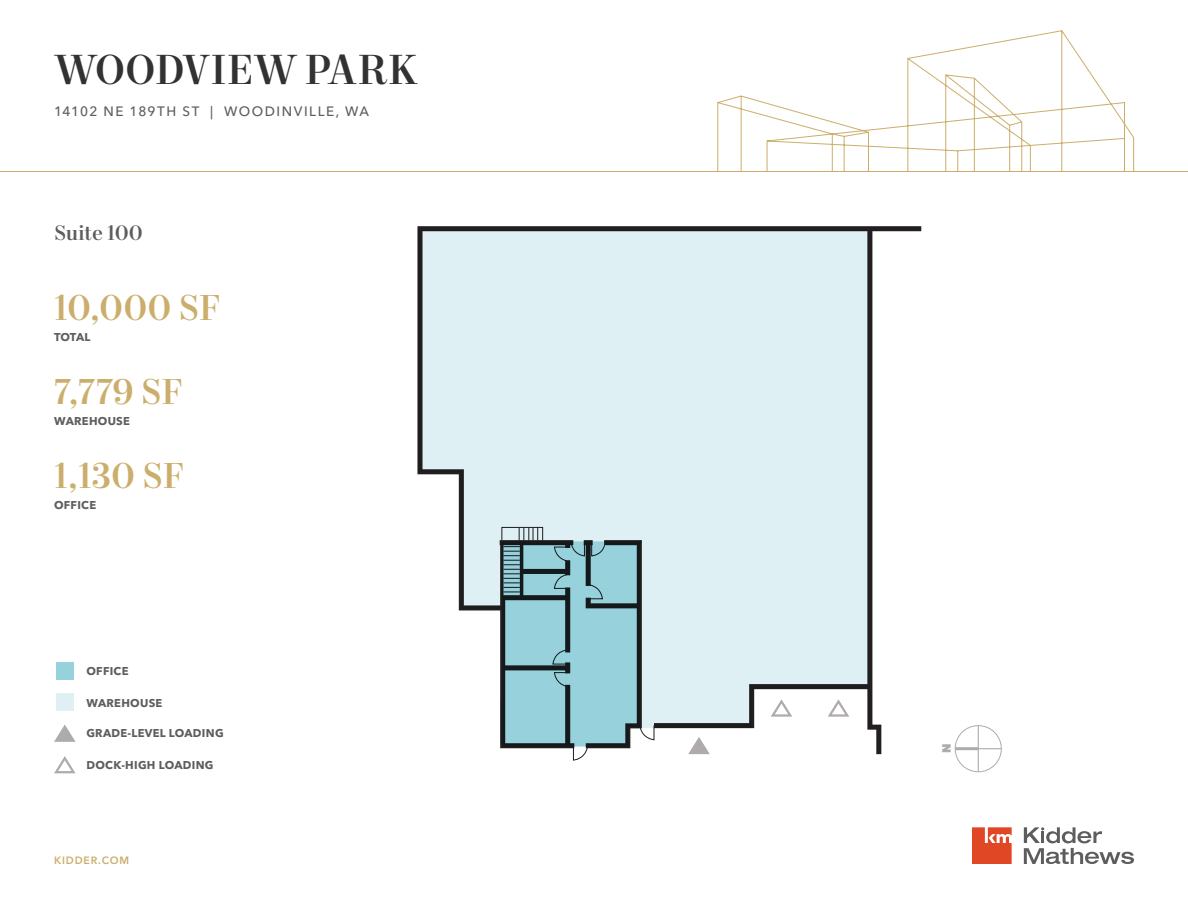
<style>
.page{position:relative;width:1188px;height:918px;background:#fff}
.page>*{position:absolute;margin:0;border:0;box-sizing:border-box;transform-origin:0 0}
.t1{font:500 42px "Mort Modern 09";letter-spacing:-.005em;color:#313234}
.Stat_Data_-_Gold{font:500 36px "Mort Modern 09";letter-spacing:-.015em;color:#cbae6b}
.Title_Case_Title_-_A{font:500 21px "Mort Modern 09";letter-spacing:-.005em;color:#5e5d5d}
.t2{font:500 13.5px "Avenir Next LT Pro";letter-spacing:.115em;color:#5e5d5d}
.t3{font:800 12px "Avenir Next LT Pro";color:#aeabab}
.Stat_Label{font:700 11.25px "Avenir Next LT Pro";letter-spacing:.025em;color:#5e5d5d}
.t4{font:600 10.5px "Avenir Next LT Pro";letter-spacing:.08em;color:#cbae6b}
</style>
<div class="page">
<svg style="left:717px;top:30px;width:417px;height:141px"></svg>
<svg style="left:417px;top:226px;width:504px;height:528px"></svg>
<svg style="left:54px;top:725px;width:22px;height:17px"></svg>
<div style="left:56px;top:693px;width:18px;height:18px;background:#def0f3"></div>
<div style="left:56px;top:662px;width:18px;height:18px;background:#97d1dc"></div>
<svg style="left:54px;top:756px;width:22px;height:18px"></svg>
<svg style="left:418px;top:230px;width:450px;height:512px;background:#deedf0"></svg>
<svg style="left:501px;top:526px;width:154px;height:235px;background:#92bbc2"></svg>
<svg style="left:688px;top:737px;width:22px;height:17px"></svg>
<svg style="left:770px;top:697px;width:24px;height:22px"></svg>
<svg style="left:827px;top:697px;width:24px;height:22px"></svg>
<div style="left:955px;top:725px;width:47px;height:47px;border:1px solid #aeabab;border-radius:50%"></div>
<hr style="left:955px;top:747px;width:23px;height:3px;background:#aeabab">
<hr style="left:978px;top:726px;width:1px;height:46px;background:#aeabab">
<svg style="left:979px;top:748px;width:22px;height:1px"></svg>
<svg style="left:1024px;top:827px;width:110px;height:37px"></svg>
<svg style="left:972px;top:827px;width:40px;height:37px"></svg>
<hr style="left:0;top:171px;width:1188px;height:1px;background:#cbae6b">
<h1 class="t1" style="left:54px;top:43px;width:365px">WOODVIEW PARK</h1>
<p class="t2" style="left:54px;top:103px;width:317px">14102 NE 189TH ST | WOODINVILLE, WA</p>
<p class="Title_Case_Title_-_A" style="left:54px;top:220px;width:90px">Suite 100</p>
<p class="Stat_Data_-_Gold" style="left:54px;top:285px;width:168px">10,000 SF</p>
<p class="Stat_Label" style="left:54px;top:330px;width:38px">TOTAL</p>
<p class="Stat_Data_-_Gold" style="left:54px;top:369px;width:130px">7,779 SF</p>
<p class="Stat_Label" style="left:54px;top:414px;width:78px">WAREHOUSE</p>
<p class="Stat_Data_-_Gold" style="left:54px;top:453px;width:131px">1,130 SF</p>
<p class="Stat_Label" style="left:54px;top:498px;width:44px">OFFICE</p>
<p class="Stat_Label" style="left:86px;top:665px;width:44px">OFFICE</p>
<p class="Stat_Label" style="left:86px;top:696px;width:78px">WAREHOUSE</p>
<p class="Stat_Label" style="left:86px;top:727px;width:139px">GRADE-LEVEL LOADING</p>
<p class="Stat_Label" style="left:86px;top:758px;width:129px">DOCK-HIGH LOADING</p>
<p class="t4" style="left:54px;top:854px;width:77px">KIDDER.COM</p>
<p class="t3" style="left:939px;top:753px;width:11px;rotate:-90deg">N</p>
</div>
